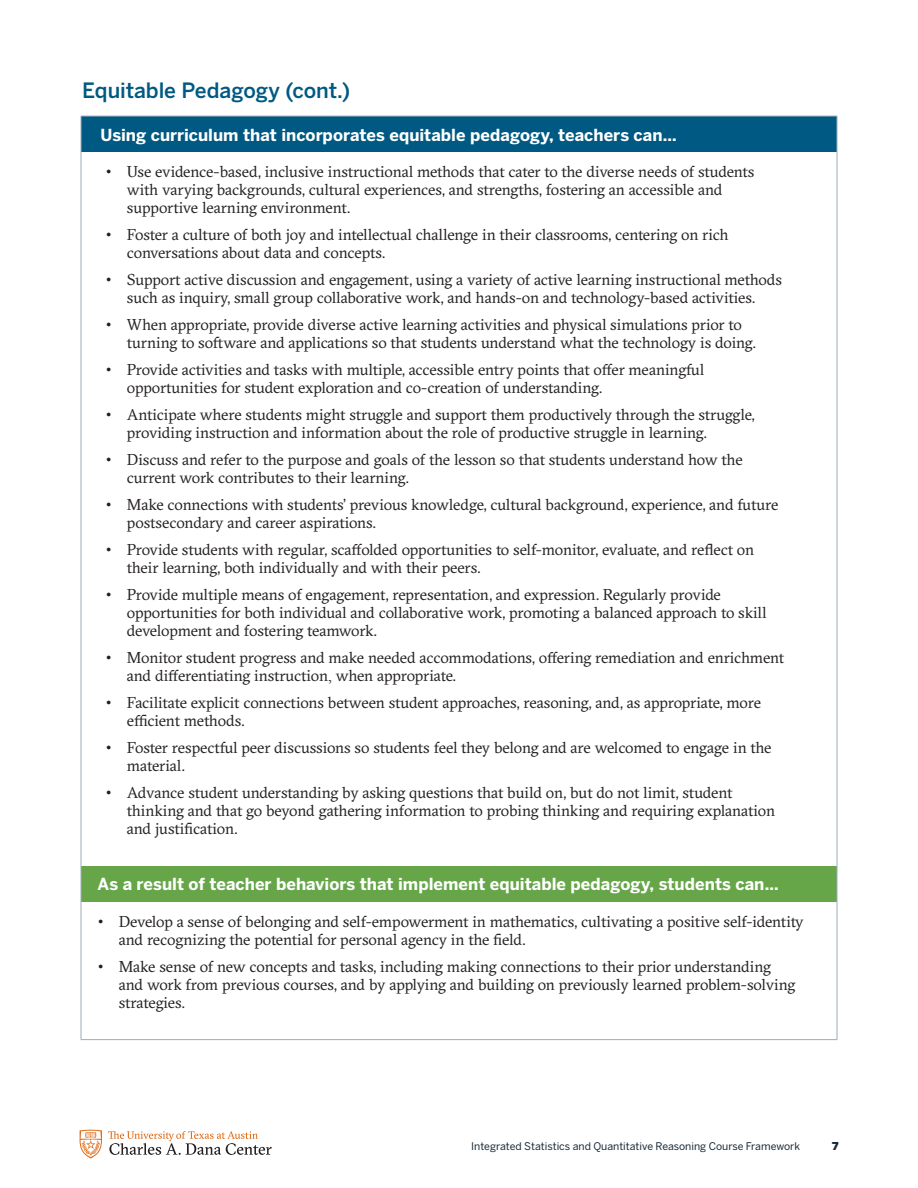
<style>
.page{position:relative;width:918px;height:1188px;background:#fff}
.page>*{position:absolute;margin:0;border:0;box-sizing:border-box;transform-origin:0 0}
.t1{font:500 21px "Benton Sans";letter-spacing:-.005em;color:#005982}
.Body_Copy__GT_Sectra_Book_9_12_Black__6_{font:700 16.5px "Benton Sans";color:#fff}
.t2{font:15.75px/18px "GT Sectra";letter-spacing:-.01em;color:#231f20}
.t3{font:13.5px "Benton Sans Black SC";color:#172938}
.t4{font:10.5px "Benton Sans";color:#172938}
.s1{font-family:"Benton Sans"}
.s2{font-family:"Times New Roman"}
</style>
<div class="page">
<svg style="left:80px;top:1130px;width:22px;height:29px"></svg>
<svg style="left:108px;top:1131px;width:164px;height:24px"></svg>
<div style="left:81px;top:116px;width:756px;height:36px;background:#005982"></div>
<div style="left:81px;top:866px;width:756px;height:36px;background:#66a649"></div>
<hr style="left:81px;top:152px;width:1px;height:714px;background:#9badb7">
<hr style="left:837px;top:152px;width:1px;height:714px;background:#9badb7">
<hr style="left:81px;top:866px;width:1px;height:36px;background:#9badb7">
<hr style="left:837px;top:866px;width:1px;height:36px;background:#9badb7">
<hr style="left:81px;top:902px;width:1px;height:137px;background:#9badb7">
<hr style="left:837px;top:902px;width:1px;height:137px;background:#9badb7">
<hr style="left:81px;top:116px;width:756px;height:1px;background:#9badb7">
<hr style="left:81px;top:116px;width:1px;height:36px;background:#9badb7">
<hr style="left:837px;top:116px;width:1px;height:36px;background:#9badb7">
<hr style="left:81px;top:1039px;width:756px;height:1px;background:#9badb7">
<p class="t1" style="left:82px;top:77px;width:270px">Equitable Pedagogy (cont.)</p>
<p class="Body_Copy__GT_Sectra_Book_9_12_Black__6_" style="left:100px;top:124px;width:578px">Using curriculum that incorporates equitable pedagogy, teachers can…</p>
<p class="t2" style="left:127px;top:163px;width:629px;text-indent:-22px"><span class="s1">•</span> Use evidence-based, inclusive instructional methods that cater to the diverse needs of students with varying backgrounds, cultural experiences, and strengths, fostering an accessible and supportive learning environment.</p>
<p class="t2" style="left:127px;top:226px;width:603px;text-indent:-22px"><span class="s1">•</span> Foster a culture of both joy and intellectual challenge in their classrooms, centering on rich conversations about data and concepts.</p>
<p class="t2" style="left:105px;top:271px;width:678px;text-align:center"><span class="s1">•</span> Support active discussion and engagement, using a variety of active learning instructional methods such as inquiry, small group collaborative work, and hands-on and technology-based activities.</p>
<p class="t2" style="left:127px;top:316px;width:631px;text-indent:-22px"><span class="s1">•</span> When appropriate, provide diverse active learning activities and physical simulations prior to turning to software and applications so that students understand what the technology is doing.</p>
<p class="t2" style="left:127px;top:361px;width:579px;text-indent:-22px"><span class="s1">•</span> Provide activities and tasks with multiple, accessible entry points that offer meaningful opportunities for student exploration and co-creation of understanding.</p>
<p class="t2" style="left:127px;top:406px;width:629px;text-indent:-22px"><span class="s1">•</span> Anticipate where students might struggle and support them productively through the struggle, providing instruction and information about the role of productive struggle in learning.</p>
<p class="t2" style="left:127px;top:451px;width:617px;text-indent:-22px"><span class="s1">•</span> Discuss and refer to the purpose and goals of the lesson so that students understand how the current work contributes to their learning.</p>
<p class="t2" style="left:127px;top:496px;width:653px;text-indent:-22px"><span class="s1">•</span> Make connections with students’ previous knowledge, cultural background, experience, and future postsecondary and career aspirations.</p>
<p class="t2" style="left:127px;top:541px;width:629px;text-indent:-22px"><span class="s1">•</span> Provide students with regular, scaffolded opportunities to self-monitor, evaluate, and reflect on their learning, both individually and with their peers.</p>
<p class="t2" style="left:127px;top:586px;width:641px;text-indent:-22px"><span class="s1">•</span> Provide multiple means of engagement, representation, and expression. Regularly provide opportunities for both individual and collaborative work, promoting a balanced approach to skill development and fostering teamwork.</p>
<p class="t2" style="left:127px;top:649px;width:659px;text-indent:-22px"><span class="s1">•</span> Monitor student progress and make needed accommodations, offering remediation and enrichment and differentiating instruction<span class="s2">,</span> when appropriate.</p>
<p class="t2" style="left:127px;top:694px;width:636px;text-indent:-22px"><span class="s1">•</span> Facilitate explicit connections between student approaches, reasoning, and, as appropriate, more efficient methods.</p>
<p class="t2" style="left:127px;top:739px;width:646px;text-indent:-22px"><span class="s1">•</span> Foster respectful peer discussions so students feel they belong and are welcomed to engage in the material.</p>
<p class="t2" style="left:127px;top:784px;width:650px;text-indent:-22px"><span class="s1">•</span> Advance student understanding by asking questions that build on, but do not limit, student thinking and that go beyond gathering information to probing thinking and requiring explanation and justification.</p>
<p class="Body_Copy__GT_Sectra_Book_9_12_Black__6_" style="left:98px;top:874px;width:683px">As a result of teacher behaviors that implement equitable pedagogy, students can…</p>
<p class="t2" style="left:119px;top:913px;width:686px;text-indent:-22px"><span class="s1">•</span> Develop a sense of belonging and self-empowerment in mathematics, cultivating a positive self-identity and recognizing the potential for personal agency in the field.</p>
<p class="t2" style="left:119px;top:958px;width:678px;text-indent:-22px"><span class="s1">•</span> Make sense of new concepts and tasks, including making connections to their prior understanding and work from previous courses, and by applying and building on previously learned problem-solving strategies.</p>
<p class="t4" style="left:471px;top:1140px;width:331px">Integrated Statistics and Quantitative Reasoning Course Framework</p>
<p class="t3" style="left:832px;top:1137px;width:8px">7</p>
</div>
